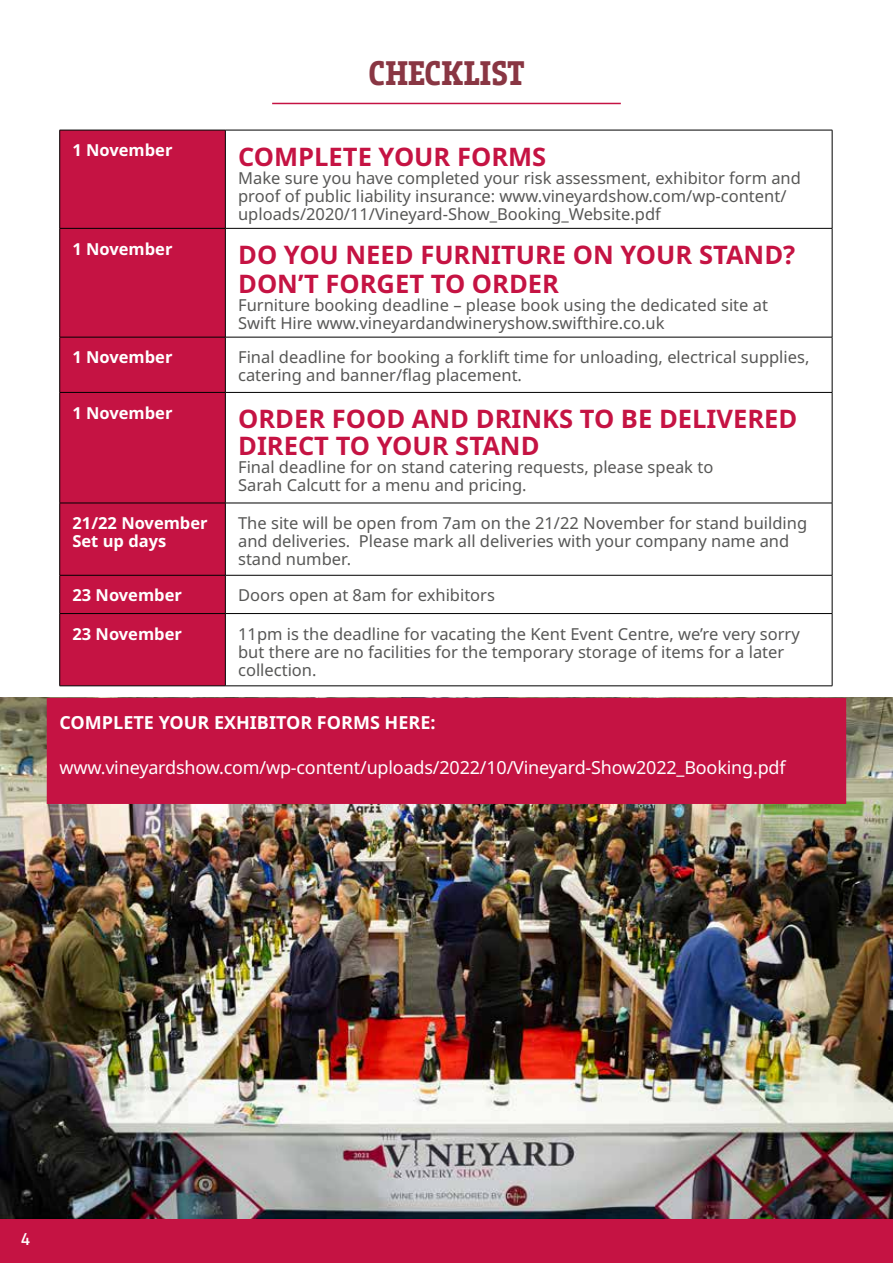
<style>
.page{position:relative;width:893px;height:1263px;background:#fff}
.page>*{position:absolute;margin:0;border:0;box-sizing:border-box;transform-origin:0 0}
.t1{font:700 36px "Breakers Slab";color:#893643}
.t2{font:700 25.5px/28.5px "Noto Sans";color:#c51343}
.t3{font:18px "Noto Sans";letter-spacing:-.01em;color:#fff}
.t4{font:700 18px "Noto Sans";color:#fff}
.t5{font:18px "Breakers Slab";color:#fff}
.t6{font:16.5px/18px "Noto Sans";color:#575756}
.t7{font:700 16.5px/18px "Noto Sans";color:#fff}
</style>
<div class="page">
<div style="left:0;top:1218px;width:893px;height:45px;background:#c51343"></div>
<img style="left:0;top:698px;width:893px;height:520px">
<svg style="left:60px;top:131px;width:165px;height:555px;background:#c11241"></svg>
<svg style="left:226px;top:131px;width:606px;height:555px"></svg>
<hr style="left:60px;top:130px;width:165px;height:1px;background:#000">
<hr style="left:59px;top:130px;width:1px;height:98px;background:#000">
<hr style="left:225px;top:130px;width:607px;height:1px;background:#000">
<hr style="left:225px;top:130px;width:1px;height:98px;background:#000">
<hr style="left:832px;top:130px;width:1px;height:98px;background:#000">
<hr style="left:60px;top:228px;width:165px;height:1px;background:#000">
<hr style="left:59px;top:229px;width:1px;height:108px;background:#000">
<hr style="left:225px;top:228px;width:607px;height:1px;background:#000">
<hr style="left:225px;top:229px;width:1px;height:108px;background:#000">
<hr style="left:832px;top:229px;width:1px;height:108px;background:#000">
<hr style="left:60px;top:337px;width:165px;height:1px;background:#000">
<hr style="left:59px;top:337px;width:1px;height:55px;background:#000">
<hr style="left:225px;top:337px;width:607px;height:1px;background:#000">
<hr style="left:225px;top:337px;width:1px;height:55px;background:#000">
<hr style="left:832px;top:337px;width:1px;height:55px;background:#000">
<hr style="left:60px;top:392px;width:165px;height:1px;background:#000">
<hr style="left:59px;top:393px;width:1px;height:110px;background:#000">
<hr style="left:225px;top:392px;width:607px;height:1px;background:#000">
<hr style="left:225px;top:393px;width:1px;height:110px;background:#000">
<hr style="left:832px;top:393px;width:1px;height:110px;background:#000">
<hr style="left:60px;top:503px;width:165px;height:1px;background:#000">
<hr style="left:59px;top:503px;width:1px;height:72px;background:#000">
<hr style="left:225px;top:503px;width:607px;height:1px;background:#000">
<hr style="left:225px;top:503px;width:1px;height:72px;background:#000">
<hr style="left:832px;top:503px;width:1px;height:72px;background:#000">
<hr style="left:60px;top:575px;width:165px;height:1px;background:#000">
<hr style="left:59px;top:575px;width:1px;height:38px;background:#000">
<hr style="left:225px;top:575px;width:607px;height:1px;background:#000">
<hr style="left:225px;top:575px;width:1px;height:38px;background:#000">
<hr style="left:832px;top:575px;width:1px;height:38px;background:#000">
<hr style="left:60px;top:613px;width:165px;height:1px;background:#000">
<hr style="left:59px;top:614px;width:1px;height:72px;background:#000">
<hr style="left:225px;top:613px;width:607px;height:1px;background:#000">
<hr style="left:225px;top:614px;width:1px;height:72px;background:#000">
<hr style="left:832px;top:614px;width:1px;height:72px;background:#000">
<hr style="left:60px;top:686px;width:165px;height:1px;background:#000">
<hr style="left:225px;top:686px;width:607px;height:1px;background:#000">
<hr style="left:272px;top:103px;width:349px;height:1px;background:#c51343">
<div style="left:47px;top:698px;width:799px;height:106px;background:#c51343"></div>
<h1 class="t1" style="left:368px;top:52px;width:158px">CHECKLIST</h1>
<p class="t7" style="left:72px;top:142px;width:102px">1 November</p>
<h2 class="t2" style="left:238px;top:143px;width:310px">COMPLETE YOUR FORMS</h2>
<p class="t6" style="left:238px;top:169px;width:564px">Make sure you have completed your risk assessment, exhibitor form and proof of public liability insurance: www.vineyardshow.com/wp-content/ uploads/2020/11/Vineyard-Show_Booking_Website.pdf</p>
<p class="t7" style="left:72px;top:240px;width:102px">1 November</p>
<h2 class="t2" style="left:238px;top:241px;width:559px">DO YOU NEED FURNITURE ON YOUR STAND?<br>DON’T FORGET TO ORDER</h2>
<p class="t6" style="left:238px;top:296px;width:531px">Furniture booking deadline – please book using the dedicated site at<br>Swift Hire www.vineyardandwineryshow.swifthire.co.uk</p>
<p class="t7" style="left:72px;top:349px;width:102px">1 November</p>
<p class="t6" style="left:238px;top:349px;width:573px">Final deadline for booking a forklift time for unloading, electrical supplies, catering and banner/flag placement.</p>
<p class="t7" style="left:72px;top:404px;width:102px">1 November</p>
<h2 class="t2" style="left:238px;top:406px;width:561px;line-height:27px">ORDER FOOD AND DRINKS TO BE DELIVERED<br>DIRECT TO YOUR STAND</h2>
<p class="t6" style="left:238px;top:459px;width:477px">Final deadline for on stand catering requests, please speak to<br>Sarah Calcutt for a menu and pricing.</p>
<p class="t7" style="left:72px;top:514px;width:137px">21/22 November<br>Set up days</p>
<p class="t6" style="left:238px;top:514px;width:571px">The site will be open from 7am on the 21/22 November for stand building and deliveries. Please mark all deliveries with your company name and stand number.</p>
<p class="t7" style="left:72px;top:587px;width:111px">23 November</p>
<p class="t6" style="left:238px;top:587px;width:258px">Doors open at 8am for exhibitors</p>
<p class="t7" style="left:72px;top:625px;width:111px">23 November</p>
<p class="t6" style="left:238px;top:625px;width:563px">11pm is the deadline for vacating the Kent Event Centre, we’re very sorry but there are no facilities for the temporary storage of items for a later collection.</p>
<p class="t4" style="left:60px;top:710px;width:378px">COMPLETE YOUR EXHIBITOR FORMS HERE:</p>
<p class="t3" style="left:60px;top:755px;width:728px">www.vineyardshow.com/wp-content/uploads/2022/10/Vineyard-Show2022_Booking.pdf</p>
<p class="t5" style="left:21px;top:1229px;width:10px">4</p>
</div>
